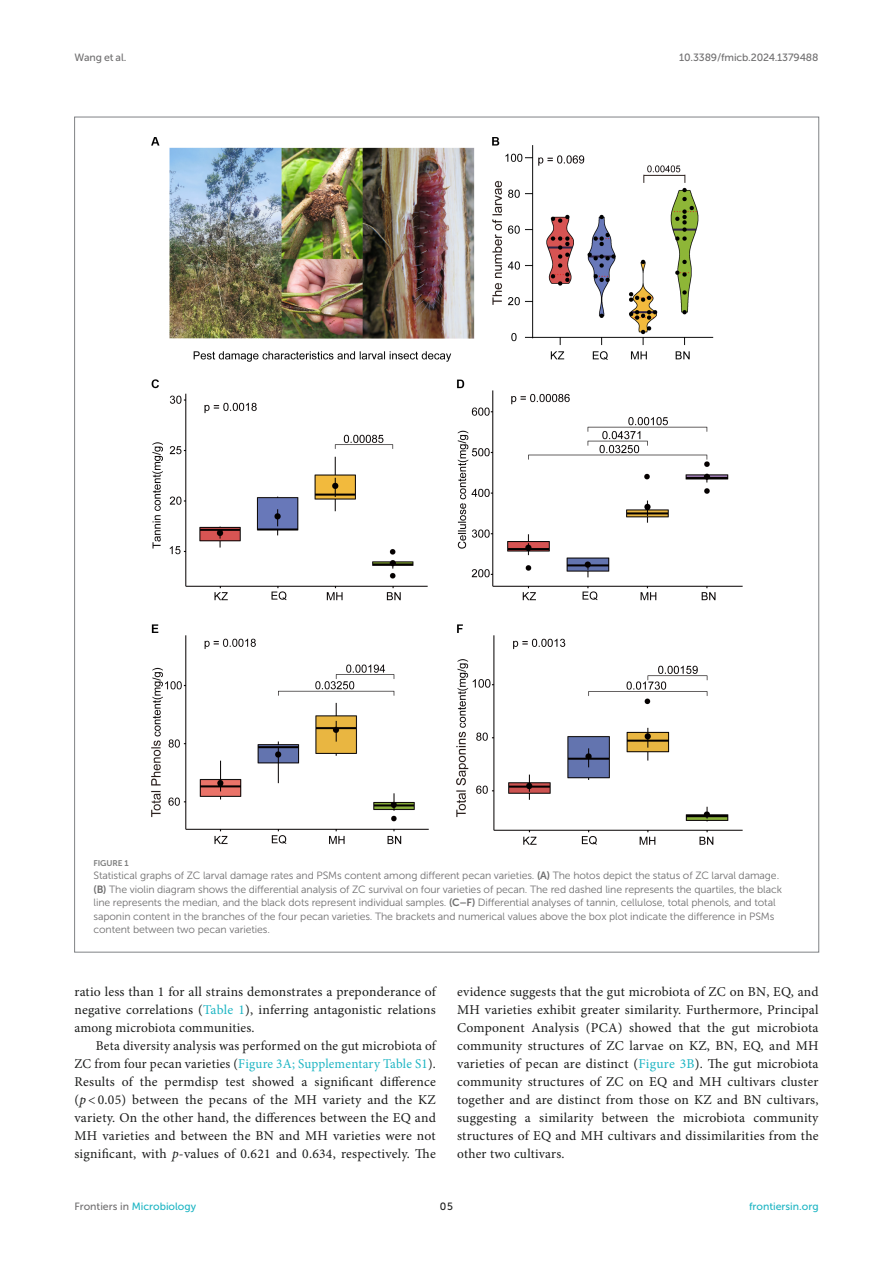
<style>
.page{position:relative;width:893px;height:1263px;background:#fff}
.page>*{position:absolute;margin:0;border:0;box-sizing:border-box;transform-origin:0 0}
.TEXT{font:13.5px/18px "Minion Pro";letter-spacing:.015em;color:#1b1c1b;text-align:justify}
.FIG_LEG{font:10.5px/13.5px "Museo Sans 300";letter-spacing:-.01em;color:#706f70}
.t1{font:10.5px "Museo Sans 500";color:#1db5c3}
.t2{font:10.5px "Museo Sans 500";letter-spacing:-.015em;color:#706f70}
.t3{font:10.5px "Museo Sans 500";color:#1b1c1b}
.FIG_HD{font:8.25px "Museo Sans 700";letter-spacing:-.01em;color:#7e7f7f}
.s1{font-family:"Museo Sans 700"}
.s2{color:#1db5c3}
.s3{font-style:italic}
.s4{color:#706f70}
</style>
<div class="page">
<img style="left:151px;top:137px;width:592px;height:708px">
<p class="t2" style="left:74px;top:51px;width:53px">Wang et al.</p>
<p class="t2" style="left:679px;top:51px;width:141px">10.3389/fmicb.2024.1379488</p>
<p class="FIG_HD" style="left:94px;top:858px;width:37px">FIGURE 1</p>
<p class="FIG_LEG" style="left:94px;top:869px;width:690px">Statistical graphs of ZC larval damage rates and PSMs content among different pecan varieties. <span class="s1">(A)</span> The hotos depict the status of ZC larval damage. <span class="s1">(B)</span> The violin diagram shows the differential analysis of ZC survival on four varieties of pecan. The red dashed line represents the quartiles, the black line represents the median, and the black dots represent individual samples. <span class="s1">(C–F)</span> Differential analyses of tannin, cellulose, total phenols, and total saponin content in the branches of the four pecan varieties. The brackets and numerical values above the box plot indicate the difference in PSMs content between two pecan varieties.</p>
<p class="TEXT" style="left:74px;top:983px;width:363px">ratio less than 1 for all strains demonstrates a preponderance of negative correlations (<span class="s2">Table 1</span>), inferring antagonistic relations among microbiota communities.</p>
<p class="TEXT" style="left:74px;top:1037px;width:363px;text-indent:21px">Beta diversity analysis was performed on the gut microbiota of ZC from four pecan varieties (<span class="s2">Figure 3A; Supplementary Table S1</span>).<br>Results of the permdisp test showed a significant difference (<span class="s3">p</span> &lt; 0.05) between the pecans of the MH variety and the KZ variety. On the other hand, the differences between the EQ and MH varieties and between the BN and MH varieties were not significant, with <span class="s3">p</span>-values of 0.621 and 0.634, respectively. The</p>
<p class="TEXT" style="left:457px;top:983px;width:363px">evidence suggests that the gut microbiota of ZC on BN, EQ, and MH varieties exhibit greater similarity. Furthermore, Principal Component Analysis (PCA) showed that the gut microbiota community structures of ZC larvae on KZ, BN, EQ, and MH varieties of pecan are distinct (<span class="s2">Figure 3B</span>). The gut microbiota community structures of ZC on EQ and MH cultivars cluster together and are distinct from those on KZ and BN cultivars, suggesting a similarity between the microbiota community structures of EQ and MH cultivars and dissimilarities from the other two cultivars.</p>
<p class="t1" style="left:74px;top:1200px;width:123px"><span class="s4">Frontiers in</span> Microbiology</p>
<p class="t3" style="left:440px;top:1200px;width:14px">05</p>
<p class="t1" style="left:749px;top:1200px;width:71px">frontiersin.org</p>
</div>
